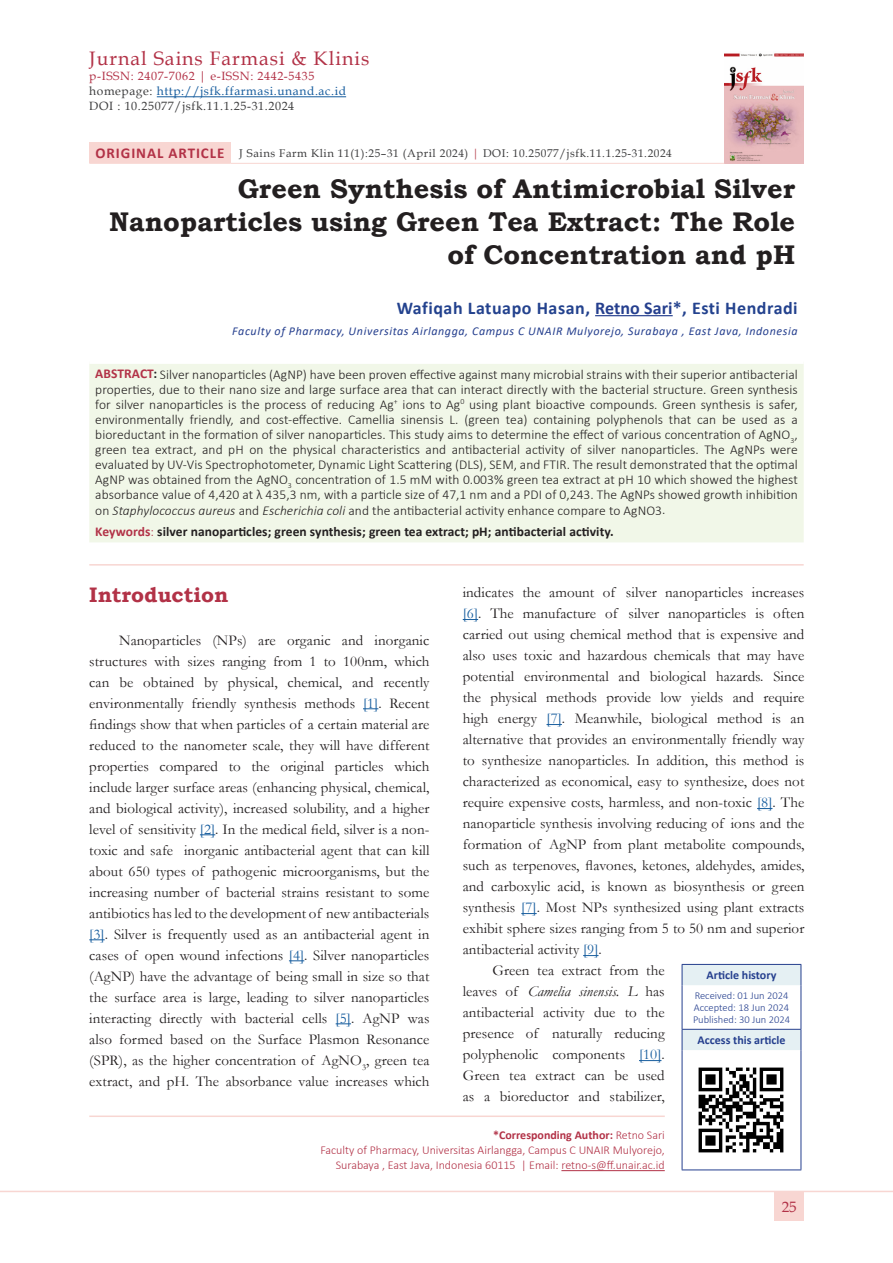
<style>
.page{position:relative;width:893px;height:1263px;background:#fff}
.page>*{position:absolute;margin:0;border:0;box-sizing:border-box;transform-origin:0 0}
.t1{font:700 27px/33px "Bookman Old Style";color:#231f20;text-align:right}
.t2{font:700 21px "Bookman Old Style";color:#b23247}
.t3{font:19.5px "Book Antiqua";letter-spacing:.05em;color:#b23247}
.t4{font:700 18px "Calibri";letter-spacing:.03em;color:#23428e}
.t5{font:15px/21px "Garamond";letter-spacing:.005em;color:#231f20;text-align:justify}
.t6{font:15px "Book Antiqua";color:#b23247}
.t7{font:300 13.5px/15px "Calibri";letter-spacing:.005em;color:#231f20;text-align:justify}
.t8{font:700 13.5px "Calibri";letter-spacing:.005em;color:#231f20}
.t9{font:300 12px "Calibri";color:#b23247}
.t10{font:12px/15px "Book Antiqua";letter-spacing:.05em;color:#3e3e3f}
.t11{font:italic 12px "Calibri";letter-spacing:.05em;color:#253f8e}
.t12{font:700 12px "Calibri";color:#253f8e}
.t13{font:700 12px "Calibri";color:#b23247}
.t14{font:11.25px "Book Antiqua";letter-spacing:.05em;color:#3e3e3f}
.t15{font:300 10.5px "Calibri";color:#253f8e}
.s1{color:#b23247}
.s2{color:#175d9e}
.s3{font-family:"Calibri";font-weight:700;font-size:15px;color:#b23247}
.s4{color:#b84653}
.s5{color:#253f8e}
.s6{font-weight:700;color:#b23247}
.s7{font-weight:700}
.s8{font-style:italic}
.s9{font-weight:300;color:#b23247}
.s10{font-weight:300}
</style>
<div class="page">
<hr style="left:0;top:1191px;width:893px;height:1px;background:#f8d6d2">
<div style="left:774px;top:1191px;width:30px;height:30px;background:#f8d6d2"></div>
<hr style="left:157px;top:96px;width:189px;height:1px;background:#175d9e">
<img style="left:724px;top:53px;width:80px;height:110px">
<div style="left:89px;top:142px;width:142px;height:21px;background:#f8d6d2"></div>
<hr style="left:89px;top:163px;width:142px;height:1px;background:#f8d6d2">
<hr style="left:231px;top:163px;width:493px;height:1px;background:#f8d6d2">
<hr style="left:89px;top:1115px;width:576px;height:2px;background:#f8d6d2">
<svg style="left:363px;top:708px;width:15px;height:1px"></svg>
<svg style="left:200px;top:834px;width:15px;height:1px"></svg>
<svg style="left:89px;top:939px;width:16px;height:1px"></svg>
<svg style="left:289px;top:960px;width:15px;height:1px"></svg>
<svg style="left:336px;top:1023px;width:15px;height:1px"></svg>
<svg style="left:463px;top:619px;width:15px;height:1px"></svg>
<svg style="left:546px;top:724px;width:16px;height:1px"></svg>
<svg style="left:757px;top:808px;width:15px;height:1px"></svg>
<svg style="left:521px;top:913px;width:16px;height:1px"></svg>
<svg style="left:583px;top:955px;width:16px;height:1px"></svg>
<svg style="left:639px;top:1060px;width:22px;height:1px"></svg>
<svg style="left:682px;top:964px;width:120px;height:206px"></svg>
<hr style="left:682px;top:1050px;width:1px;height:119px;background:#253f8e">
<hr style="left:801px;top:1050px;width:1px;height:119px;background:#253f8e">
<hr style="left:682px;top:1169px;width:119px;height:1px;background:#253f8e">
<img style="left:686px;top:1054px;width:110px;height:112px">
<div style="left:89px;top:364px;width:715px;height:178px;background:#f1f7e8"></div>
<hr style="left:595px;top:315px;width:78px;height:1px;background:#253f8e">
<hr style="left:561px;top:1170px;width:104px;height:1px;background:#b23247">
<hr style="left:89px;top:564px;width:715px;height:2px;background:#f8d6d2">
<h3 class="t3" style="left:89px;top:45px;width:281px">Jurnal Sains Farmasi &amp; Klinis</h3>
<p class="t10" style="left:89px;top:68px;width:258px"><span class="s1">p-ISSN: 2407-7062 | e-ISSN: 2442-5435 </span>homepage: <span class="s2">http://jsfk.ffarmasi.unand.ac.id<br></span>DOI : 10.25077/jsfk.11.1.25-31.2024</p>
<p class="t14" style="left:96px;top:145px;width:578px"><span class="s3">ORIGINAL ARTICLE</span> J Sains Farm Klin 11(1):25–31 (April 2024) <span class="s4">|</span> DOI: 10.25077/jsfk.11.1.25-31.2024</p>
<p class="t1" style="left:109px;top:172px;width:687px">Green Synthesis of Antimicrobial Silver<br>Nanoparticles using Green Tea Extract: The Role of Concentration and pH</p>
<p class="t4" style="left:397px;top:295px;width:403px">Wafiqah Latuapo Hasan, <span class="s5">Retno Sari</span>*, Esti Hendradi</p>
<p class="t11" style="left:232px;top:322px;width:567px">Faculty of Pharmacy, Universitas Airlangga, Campus C UNAIR Mulyorejo, Surabaya , East Java, Indonesia</p>
<p class="t7" style="left:95px;top:366px;width:704px"><span class="s6">ABSTRACT</span><span class="s7">:</span> Silver nanoparticles (AgNP) have been proven effective against many microbial strains with their superior antibacterial properties, due to their nano size and large surface area that can interact directly with the bacterial structure. Green synthesis for silver nanoparticles is the process of reducing Ag<sup>+</sup> ions to Ag<sup>0</sup> using plant bioactive compounds. Green synthesis is safer, environmentally friendly, and cost-effective. Camellia sinensis L. (green tea) containing polyphenols that can be used as a bioreductant in the formation of silver nanoparticles. This study aims to determine the effect of various concentration of AgNO<sub>3</sub>, green tea extract, and pH on the physical characteristics and antibacterial activity of silver nanoparticles. The AgNPs were evaluated by UV-Vis Spectrophotometer, Dynamic Light Scattering (DLS), SEM, and FTIR. The result demonstrated that the optimal AgNP was obtained from the AgNO<sub>3</sub> concentration of 1.5 mM with 0.003% green tea extract at pH 10 which showed the highest absorbance value of 4,420 at λ 435,3 nm, with a particle size of 47,1 nm and a PDI of 0,243. The AgNPs showed growth inhibition</p>
<p class="t7" style="left:95px;top:503px;width:572px">on <span class="s8">Staphylococcus aureus</span> and <span class="s8">Escherichia coli</span> and the antibacterial activity enhance compare to AgNO3.</p>
<p class="t8" style="left:95px;top:522px;width:520px"><span class="s1">Keywords</span><span class="s9">:</span> silver nanoparticles; green synthesis; green tea extract; pH; antibacterial activity.</p>
<p class="t2" style="left:89px;top:579px;width:141px">Introduction</p>
<p class="t5" style="left:89px;top:629px;width:342px;text-indent:30px">Nanoparticles (NPs) are organic and inorganic structures with sizes ranging from 1 to 100nm, which can be obtained by physical, chemical, and recently environmentally friendly synthesis methods <span class="s2">[1]</span>. Recent findings show that when particles of a certain material are reduced to the nanometer scale, they will have different properties compared to the original particles which include larger surface areas (enhancing physical, chemical, and biological activity), increased solubility, and a higher level of sensitivity <span class="s2">[2]</span>. In the medical field, silver is a non&shy;toxic and safe inorganic antibacterial agent that can kill about 650 types of pathogenic microorganisms, but the increasing number of bacterial strains resistant to some antibiotics has led to the development of new antibacterials <span class="s2">[3]</span>. Silver is frequently used as an antibacterial agent in cases of open wound infections <span class="s2">[4]</span>. Silver nanoparticles (AgNP) have the advantage of being small in size so that the surface area is large, leading to silver nanoparticles interacting directly with bacterial cells <span class="s2">[5]</span>. AgNP was also formed based on the Surface Plasmon Resonance (SPR), as the higher concentration of AgNO<sub>3</sub>, green tea extract, and pH. The absorbance value increases which</p>
<p class="t5" style="left:463px;top:582px;width:343px">indicates the amount of silver nanoparticles increases <span class="s2">[6]</span>. The manufacture of silver nanoparticles is often carried out using chemical method that is expensive and also uses toxic and hazardous chemicals that may have potential environmental and biological hazards. Since the physical methods provide low yields and require high energy <span class="s2">[7]</span>. Meanwhile, biological method is an alternative that provides an environmentally friendly way to synthesize nanoparticles. In addition, this method is characterized as economical, easy to synthesize, does not require expensive costs, harmless, and non-toxic <span class="s2">[8]</span>. The nanoparticle synthesis involving reducing of ions and the formation of AgNP from plant metabolite compounds, such as terpenoves, flavones, ketones, aldehydes, amides, and carboxylic acid, is known as biosynthesis or green synthesis <span class="s2">[7]</span>. Most NPs synthesized using plant extracts exhibit sphere sizes ranging from 5 to 50 nm and superior antibacterial activity <span class="s2">[9]</span>.</p>
<p class="t5" style="left:463px;top:960px;width:204px;text-indent:30px">Green tea extract from the leaves of <span class="s8">Camelia sinensis. L</span> has antibacterial activity due to the presence of naturally reducing polyphenolic components <span class="s2">[10]</span>.<br>Green tea extract can be used as a bioreductor and stabilizer,</p>
<p class="t12" style="left:707px;top:967px;width:71px">Article history</p>
<p class="t15" style="left:695px;top:989px;width:95px">Received: 01 Jun 2024</p>
<p class="t15" style="left:694px;top:1001px;width:97px">Accepted: 18 Jun 2024</p>
<p class="t15" style="left:693px;top:1013px;width:98px">Published: 30 Jun 2024</p>
<p class="t12" style="left:698px;top:1032px;width:89px">Access this article</p>
<p class="t13" style="left:493px;top:1127px;width:173px">*Corresponding Author: <span class="s10">Retno Sari</span></p>
<p class="t9" style="left:320px;top:1143px;width:346px">Faculty of Pharmacy, Universitas Airlangga, Campus C UNAIR Mulyorejo,</p>
<p class="t9" style="left:336px;top:1158px;width:330px">Surabaya , East Java, Indonesia 60115 | Email: retno-s@ff.unair.ac.id</p>
<p class="t6" style="left:782px;top:1196px;width:16px">25</p>
</div>
